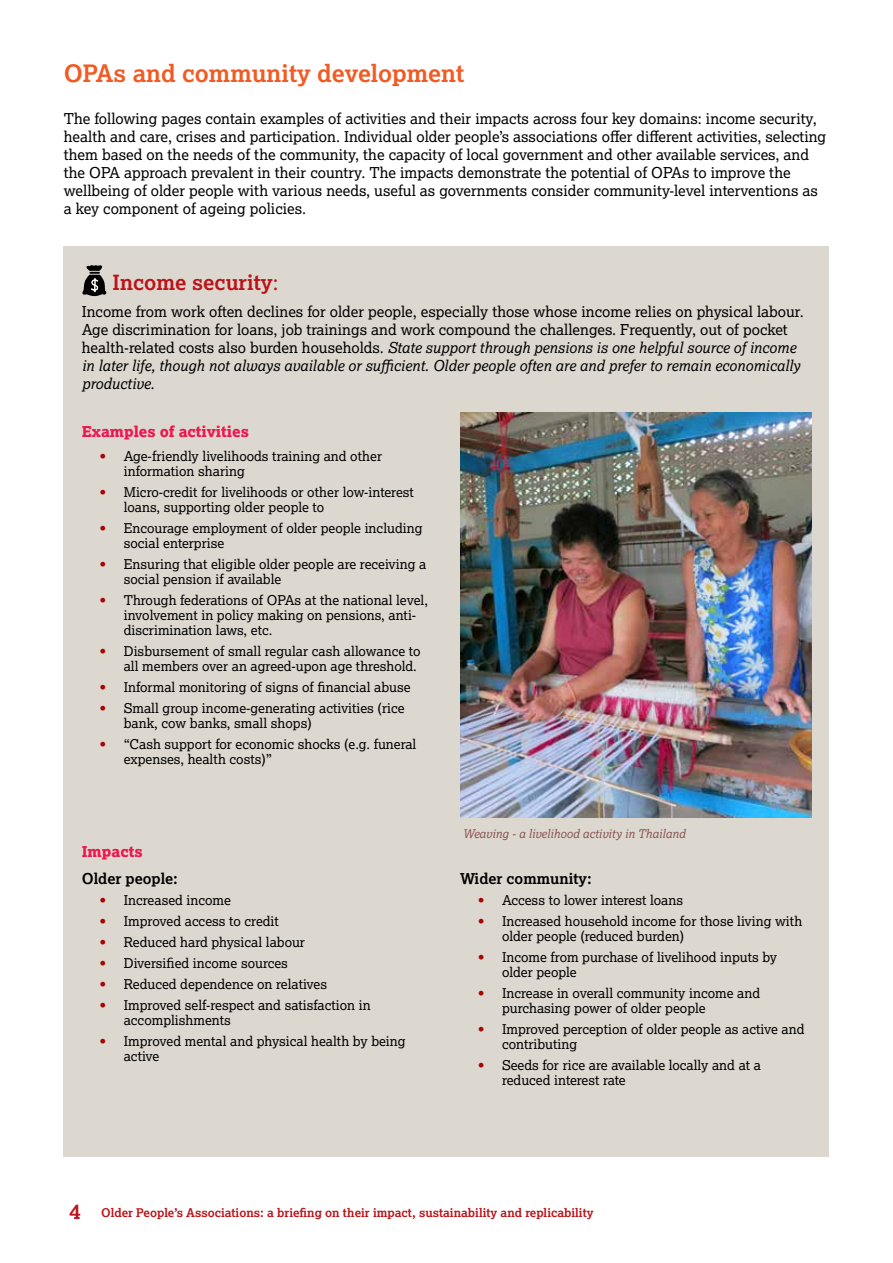
<style>
.page{position:relative;width:893px;height:1263px;background:#fff}
.page>*{position:absolute;margin:0;border:0;box-sizing:border-box;transform-origin:0 0}
.t1{font:700 24px "Lexia";color:#f15a22}
.t2{font:700 21px "Lexia";color:#ba141a}
.t3{font:15px/18px "Lexia";color:#000}
.t4{font:15px "Lexia X Bold";color:#ed1651}
.t5{font:700 15px "Lexia";color:#000}
.t6{font:13.5px/15px "Lexia";color:#000}
.t7{font:700 12px "Lexia";color:#ba141a}
.t8{font:italic 12px "Lexia";color:#895455}
.s1{font-weight:400}
.s2{font-style:italic}
.s3{font-weight:700;color:#a60400}
.s4{font-size:21px}
</style>
<div class="page">
<div style="left:64px;top:246px;width:765px;height:911px;background:#ddd8cf"></div>
<svg style="left:82px;top:265px;width:25px;height:31px"></svg>
<img style="left:460px;top:413px;width:352px;height:404px">
<h1 class="t1" style="left:64px;top:58px;width:402px">OPAs and community development</h1>
<p class="t3" style="left:64px;top:109px;width:764px">The following pages contain examples of activities and their impacts across four key domains: income security, health and care, crises and participation. Individual older people’s associations offer different activities, selecting them based on the needs of the community, the capacity of local government and other available services, and the OPA approach prevalent in their country. The impacts demonstrate the potential of OPAs to improve the wellbeing of older people with various needs, useful as governments consider community-level interventions as a key component of ageing policies.</p>
<h2 class="t2" style="left:113px;top:269px;width:167px">Income security<span class="s1">:</span></h2>
<p class="t3" style="left:82px;top:302px;width:724px">Income from work often declines for older people, especially those whose income relies on physical labour.<br>Age discrimination for loans, job trainings and work compound the challenges. Frequently, out of pocket health-related costs also burden households. <span class="s2">State support through pensions is one helpful source of income in later life, though not always available or sufficient. Older people often are and prefer to remain economically productive.</span></p>
<p class="t4" style="left:82px;top:422px;width:169px">Examples of activities</p>
<p class="t6" style="left:124px;top:448px;width:260px;text-indent:-24px"><span class="s3">•</span> Age-friendly livelihoods training and other information sharing</p>
<p class="t6" style="left:124px;top:484px;width:292px;text-indent:-24px"><span class="s3">•</span> Micro-credit for livelihoods or other low-interest loans, supporting older people to</p>
<p class="t6" style="left:124px;top:520px;width:300px;text-indent:-24px"><span class="s3">•</span> Encourage employment of older people including social enterprise</p>
<p class="t6" style="left:124px;top:556px;width:304px;text-indent:-24px"><span class="s3">•</span> Ensuring that eligible older people are receiving a social pension if available</p>
<p class="t6" style="left:124px;top:592px;width:306px;text-indent:-24px"><span class="s3">•</span> Through federations of OPAs at the national level, involvement in policy making on pensions, anti&shy;discrimination laws, etc.</p>
<p class="t6" style="left:100px;top:643px;width:322px;text-align:right"><span class="s3">•</span> Disbursement of small regular cash allowance to all members over an agreed-upon age threshold.</p>
<p class="t6" style="left:100px;top:679px;width:312px"><span class="s3">•</span> Informal monitoring of signs of financial abuse</p>
<p class="t6" style="left:124px;top:700px;width:282px;text-indent:-24px"><span class="s3">•</span> Small group income-generating activities (rice bank, cow banks, small shops)</p>
<p class="t6" style="left:124px;top:736px;width:294px;text-indent:-24px"><span class="s3">•</span> “Cash support for economic shocks (e.g. funeral expenses, health costs)”</p>
<p class="t4" style="left:82px;top:842px;width:62px">Impacts</p>
<p class="t5" style="left:82px;top:869px;width:98px">Older people:</p>
<p class="t6" style="left:100px;top:892px;width:133px"><span class="s3">•</span> Increased income</p>
<p class="t6" style="left:100px;top:913px;width:181px"><span class="s3">•</span> Improved access to credit</p>
<p class="t6" style="left:100px;top:934px;width:207px"><span class="s3">•</span> Reduced hard physical labour</p>
<p class="t6" style="left:100px;top:955px;width:190px"><span class="s3">•</span> Diversified income sources</p>
<p class="t6" style="left:100px;top:976px;width:229px"><span class="s3">•</span> Reduced dependence on relatives</p>
<p class="t6" style="left:124px;top:997px;width:248px;text-indent:-24px"><span class="s3">•</span> Improved self-respect and satisfaction in accomplishments</p>
<p class="t6" style="left:124px;top:1033px;width:283px;text-indent:-24px"><span class="s3">•</span> Improved mental and physical health by being active</p>
<p class="t8" style="left:463px;top:826px;width:224px">Weaving - a livelihood activity in Thailand</p>
<p class="t5" style="left:460px;top:869px;width:133px">Wider community:</p>
<p class="t6" style="left:478px;top:892px;width:207px"><span class="s3">•</span> Access to lower interest loans</p>
<p class="t6" style="left:502px;top:913px;width:302px;text-indent:-24px"><span class="s3">•</span> Increased household income for those living with older people (reduced burden)</p>
<p class="t6" style="left:502px;top:949px;width:277px;text-indent:-24px"><span class="s3">•</span> Income from purchase of livelihood inputs by older people</p>
<p class="t6" style="left:502px;top:985px;width:260px;text-indent:-24px"><span class="s3">•</span> Increase in overall community income and purchasing power of older people</p>
<p class="t6" style="left:502px;top:1021px;width:304px;text-indent:-24px"><span class="s3">•</span> Improved perception of older people as active and contributing</p>
<p class="t6" style="left:502px;top:1057px;width:260px;text-indent:-24px"><span class="s3">•</span> Seeds for rice are available locally and at a reduced interest rate</p>
<p class="t7" style="left:69px;top:1205px;width:526px"><span class="s4">4</span> Older People’s Associations: a briefing on their impact, sustainability and replicability</p>
</div>
